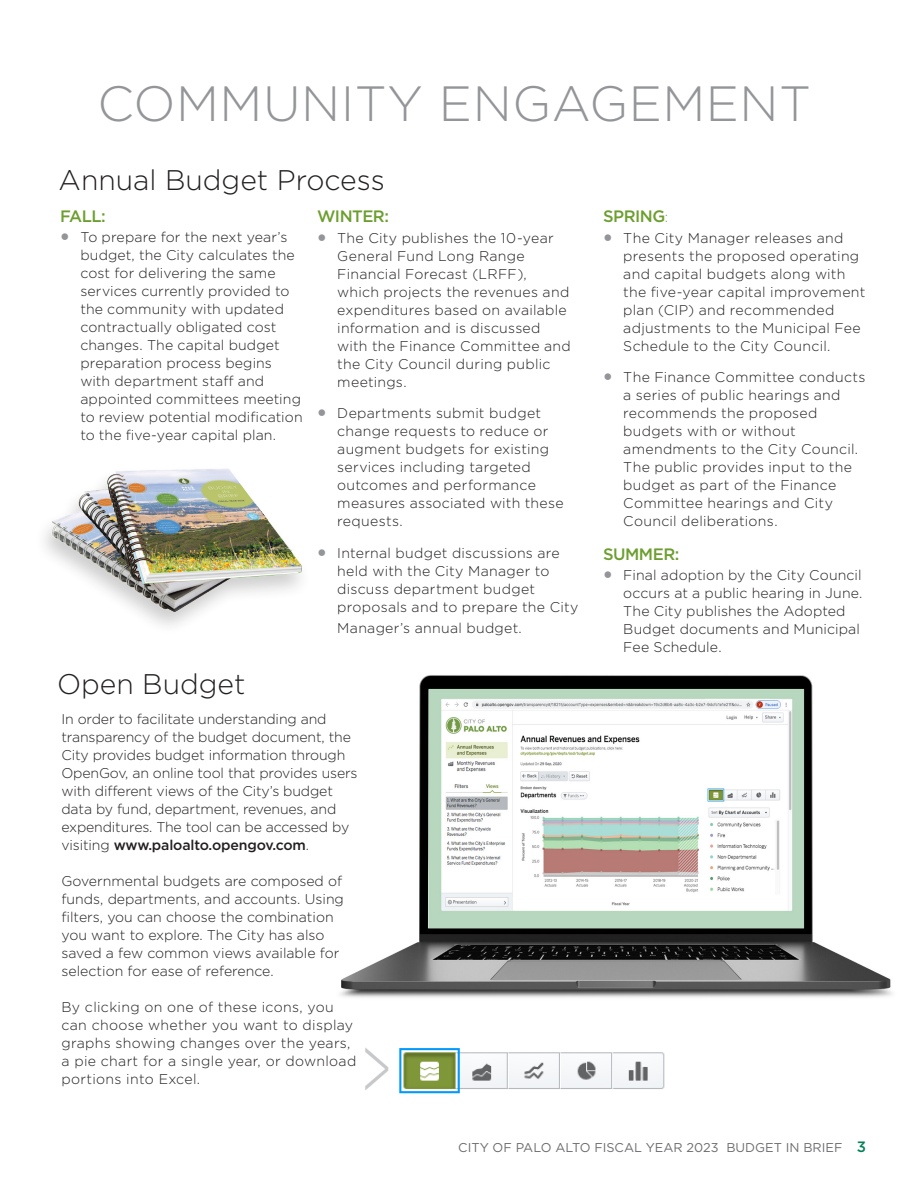
<style>
.page{position:relative;width:918px;height:1188px;background:#fff}
.page>*{position:absolute;margin:0;border:0;box-sizing:border-box;transform-origin:0 0}
.t1{font:300 82.5px "Gotham";color:#c7c8ca;scale:.6 1}
.t2{font:300 49.5px "Gotham";letter-spacing:.01em;color:#939598}
.t3{font:300 28.35px "Gotham";color:#231f20}
.t4{font:500 16.5px "Gotham";letter-spacing:-.03em;color:#6c9e2f}
.t5{font:300 14.1px/18px "Gotham";letter-spacing:.01em;color:#231f20}
.t6{font:300 14.1px/18px "Gotham";letter-spacing:-.01em;color:#231f20}
.t7{font:12.75px "Gotham";color:#6c6d70}
.s1{font-family:"Minion Pro";font-weight:700;font-size:24px;color:#939598}
.s2{font-weight:500}
.s3{font-weight:300;font-size:14.1px}
.s4{font-weight:500;font-size:15px;color:#078157}
</style>
<div class="page">
<img style="left:340px;top:675px;width:552px;height:323px">
<img style="left:44px;top:469px;width:258px;height:157px">
<img style="left:399px;top:1048px;width:266px;height:46px">
<p class="t2" style="left:97px;top:72px;width:716px">COMMUNITY ENGAGEMENT</p>
<p class="t3" style="left:59px;top:162px;width:328px">Annual Budget Process</p>
<p class="t4" style="left:60px;top:205px;width:47px">FALL:</p>
<p class="t5" style="left:80px;top:227px;width:224px;text-indent:-20px"><span class="s1">•</span> To prepare for the next year’s budget, the City calculates the cost for delivering the same services currently provided to the community with updated contractually obligated cost changes. The capital budget preparation process begins with department staff and appointed committees meeting to review potential modification to the five-year capital plan.</p>
<p class="t4" style="left:317px;top:206px;width:73px">WINTER:</p>
<p class="t5" style="left:337px;top:228px;width:235px;text-indent:-20px"><span class="s1">•</span> The City publishes the 10-year<br>General Fund Long Range<br>Financial Forecast (LRFF), which projects the revenues and expenditures based on available information and is discussed with the Finance Committee and the City Council during public meetings.</p>
<p class="t5" style="left:337px;top:404px;width:228px;text-indent:-20px"><span class="s1">•</span> Departments submit budget change requests to reduce or augment budgets for existing services including targeted outcomes and performance measures associated with these requests.</p>
<p class="t5" style="left:337px;top:543px;width:243px;text-indent:-20px"><span class="s1">•</span> Internal budget discussions are held with the City Manager to discuss department budget proposals and to prepare the City</p>
<p class="t5" style="left:337px;top:618px;width:186px">Manager’s annual budget.</p>
<p class="t3" style="left:57px;top:666px;width:190px">Open Budget</p>
<p class="t6" style="left:62px;top:709px;width:298px">In order to facilitate understanding and transparency of the budget document, the City provides budget information through OpenGov, an online tool that provides users with different views of the City’s budget data by fund, department, revenues, and expenditures. The tool can be accessed by visiting <span class="s2">www.paloalto.opengov.com</span>.</p>
<p class="t5" style="left:62px;top:871px;width:284px">Governmental budgets are composed of funds, departments, and accounts. Using filters, you can choose the combination you want to explore. The City has also saved a few common views available for selection for ease of reference.</p>
<p class="t5" style="left:62px;top:997px;width:296px">By clicking on one of these icons, you can choose whether you want to display graphs showing changes over the years, a pie chart for a single year, or download portions into Excel.</p>
<p class="t1" style="left:361px;top:1017px;width:53px">&gt;</p>
<p class="t4" style="left:603px;top:206px;width:67px">SPRING<span class="s3">:</span></p>
<p class="t5" style="left:623px;top:228px;width:244px;text-indent:-20px"><span class="s1">•</span> The City Manager releases and presents the proposed operating and capital budgets along with the five-year capital improvement plan (CIP) and recommended adjustments to the Municipal Fee<br>Schedule to the City Council.</p>
<p class="t5" style="left:623px;top:368px;width:244px;text-indent:-20px"><span class="s1">•</span> The Finance Committee conducts a series of public hearings and recommends the proposed budgets with or without amendments to the City Council.<br>The public provides input to the budget as part of the Finance<br>Committee hearings and City<br>Council deliberations.</p>
<p class="t4" style="left:603px;top:543px;width:78px">SUMMER:</p>
<p class="t5" style="left:623px;top:566px;width:241px;text-indent:-20px"><span class="s1">•</span> Final adoption by the City Council occurs at a public hearing in June.<br>The City publishes the Adopted<br>Budget documents and Municipal<br>Fee Schedule.</p>
<p class="t7" style="left:458px;top:1139px;width:409px">CITY OF PALO ALTO FISCAL YEAR 2023 BUDGET IN BRIEF <span class="s4">3</span></p>
</div>
